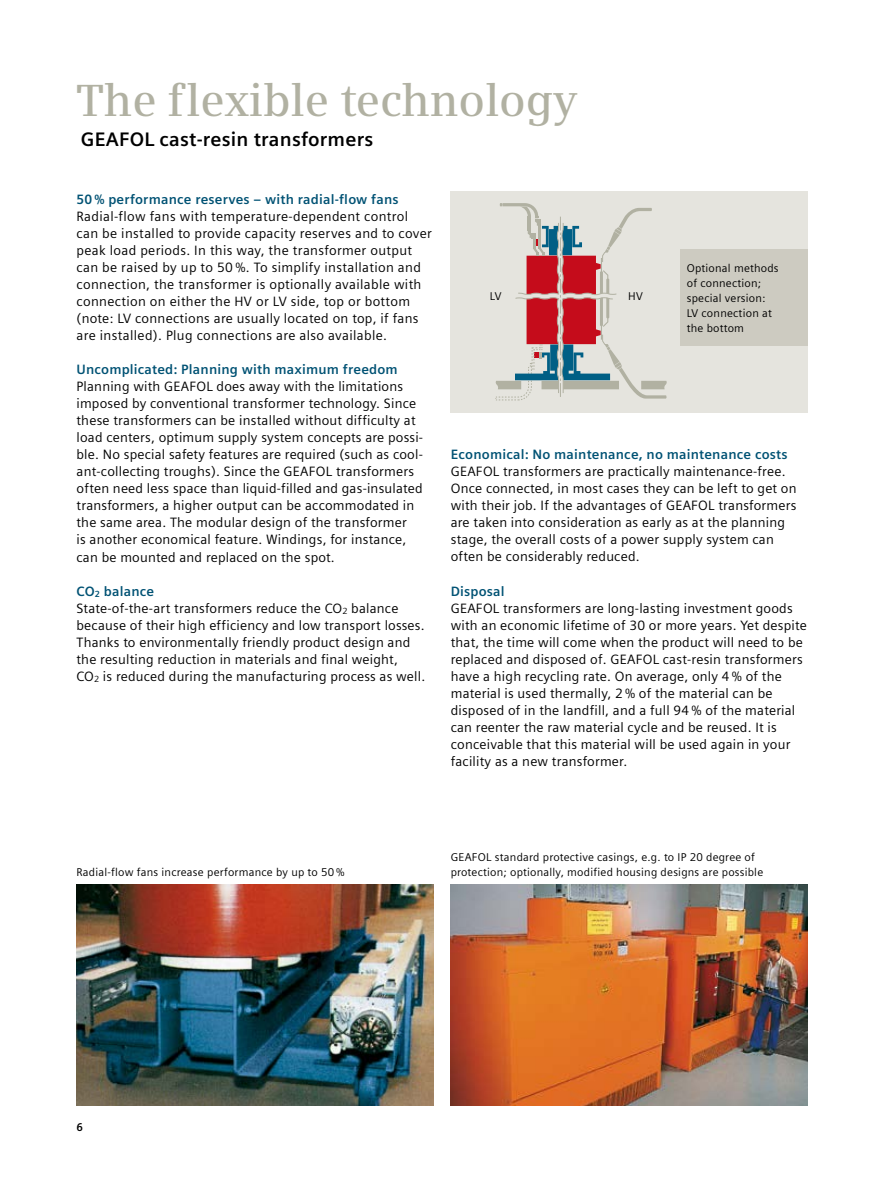
<style>
.page{position:relative;width:893px;height:1191px;background:#fff}
.page>*{position:absolute;margin:0;border:0;box-sizing:border-box;transform-origin:0 0}
.t1{font:600 45px "Siemens Serif";letter-spacing:-.005em;color:#b1b1a2}
.t2{font:700 19.5px "Siemens Sans";letter-spacing:.01em;color:#000}
.t3{font:13.5px/17px "Siemens Sans";letter-spacing:.015em;color:#000}
.t4{font:700 13.5px "Siemens Sans";letter-spacing:.015em;color:#005274}
.t5{font:11.25px/14.9px "Siemens Sans";letter-spacing:.02em;color:#000}
.t6{font:700 11.25px "Siemens Sans";color:#000}
.s1{font-weight:700;color:#005274}
</style>
<div class="page">
<div style="left:451px;top:191px;width:357px;height:221px;background:#e5e4de"></div>
<div style="left:680px;top:249px;width:128px;height:97px;background:#cdcbc1"></div>
<img style="left:77px;top:884px;width:357px;height:222px">
<img style="left:451px;top:884px;width:357px;height:222px">
<svg style="left:495px;top:203px;width:172px;height:198px"></svg>
<h1 class="t1" style="left:77px;top:74px;width:502px">The flexible technology</h1>
<h2 class="t2" style="left:81px;top:128px;width:294px">GEAFOL cast-resin transformers</h2>
<p class="t4" style="left:77px;top:192px;width:324px">50 % performance reserves – with radial-flow fans</p>
<p class="t3" style="left:77px;top:208px;width:357px">Radial-flow fans with temperature-dependent control can be installed to provide capacity reserves and to cover peak load periods. In this way, the transformer output can be raised by up to 50 %. To simplify installation and connection, the transformer is optionally available with connection on either the HV or LV side, top or bottom (note: LV connections are usually located on top, if fans are installed). Plug connections are also available.</p>
<p class="t4" style="left:77px;top:362px;width:323px">Uncomplicated: Planning with maximum freedom</p>
<p class="t3" style="left:77px;top:378px;width:348px">Planning with GEAFOL does away with the limitations imposed by conventional transformer technology. Since these transformers can be installed without difficulty at load centers, optimum supply system concepts are possi&shy;ble. No special safety features are required (such as cool&shy;ant-collecting troughs). Since the GEAFOL transformers often need less space than liquid-filled and gas-insulated transformers, a higher output can be accommodated in the same area. The modular design of the transformer<br>is another economical feature. Windings, for instance, can be mounted and replaced on the spot.</p>
<p class="t3" style="left:77px;top:582px;width:350px"><span class="s1">CO</span><sub>2</sub> <span class="s1">balance<br></span>State-of-the-art transformers reduce the CO<sub>2</sub> balance because of their high efficiency and low transport losses.<br>Thanks to environmentally friendly product design and the resulting reduction in materials and final weight,<br>CO<sub>2</sub> is reduced during the manufacturing process as well.</p>
<p class="t5" style="left:490px;top:289px;width:13px">LV</p>
<p class="t5" style="left:628px;top:289px;width:16px">HV</p>
<p class="t5" style="left:687px;top:261px;width:93px">Optional methods of connection; special version:<br>LV connection at the bottom</p>
<p class="t4" style="left:451px;top:447px;width:338px">Economical: No maintenance, no maintenance costs</p>
<p class="t3" style="left:451px;top:463px;width:347px">GEAFOL transformers are practically maintenance-free.<br>Once connected, in most cases they can be left to get on with their job. If the advantages of GEAFOL transformers are taken into consideration as early as at the planning stage, the overall costs of a power supply system can often be considerably reduced.</p>
<p class="t4" style="left:451px;top:583px;width:56px">Disposal</p>
<p class="t3" style="left:451px;top:599px;width:358px">GEAFOL transformers are long-lasting investment goods with an economic lifetime of 30 or more years. Yet despite that, the time will come when the product will need to be replaced and disposed of. GEAFOL cast-resin transformers have a high recycling rate. On average, only 4 % of the material is used thermally, 2 % of the material can be disposed of in the landfill, and a full 94 % of the material can reenter the raw material cycle and be reused. It is conceivable that this material will be used again in your facility as a new transformer.</p>
<p class="t5" style="left:77px;top:865px;width:270px">Radial-flow fans increase performance by up to 50 %</p>
<p class="t5" style="left:451px;top:850px;width:314px">GEAFOL standard protective casings, e.g. to IP 20 degree of protection; optionally, modified housing designs are possible</p>
<p class="t6" style="left:77px;top:1120px;width:8px">6</p>
</div>
